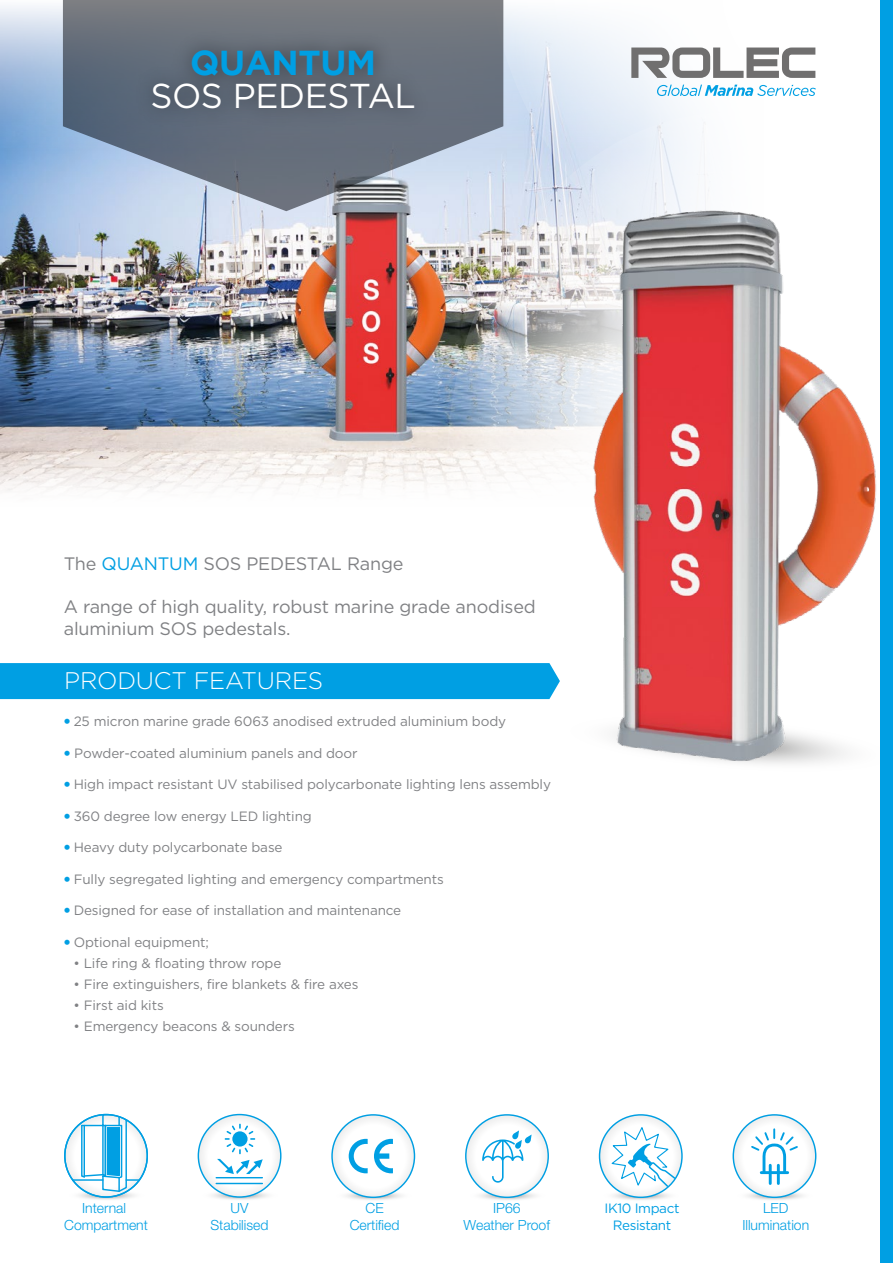
<style>
.page{position:relative;width:893px;height:1263px;background:#fff}
.page>*{position:absolute;margin:0;border:0;box-sizing:border-box;transform-origin:0 0}
.t1{font:34.5px "Gotham";letter-spacing:-.01em;color:#fff}
.t2{font:700 34.5px "Gotham";letter-spacing:-.01em;color:#009fe3}
.t3{font:300 24px "Gotham";letter-spacing:-.01em;color:#fff}
.t4{font:18px/21.6px "Gotham";letter-spacing:-.01em;color:#808184}
.t5{font:300 13.95px/16.8px "Helvetica Neue LT Pro";color:#009fe3;text-align:center}
.t6{font:13.5px "Gotham";letter-spacing:-.01em;color:#808184}
.t7{font:13.5px/16.5px "Gotham";letter-spacing:-.03em;color:#009fe3;text-align:center}
.s1{color:#009fe3}
.s2{font-weight:900;color:#009fe3}
</style>
<div class="page">
<img style="left:0;top:150px;width:446px;height:288px">
<svg style="left:0;top:438px;width:446px;height:35px"></svg>
<svg style="left:0;top:0;width:63px;height:150px;background:#abc4e3"></svg>
<div style="left:0;top:473px;width:865px;height:34px;background:linear-gradient(to bottom,#f5f2f0,#fff)"></div>
<svg style="left:446px;top:213px;width:435px;height:617px"></svg>
<svg style="left:489px;top:0;width:392px;height:349px"></svg>
<svg style="left:505px;top:711px;width:43px;height:64px"></svg>
<img style="left:548px;top:170px;width:333px;height:606px">
<div style="left:63px;top:0;width:440px;height:20px;background:#797c81"></div>
<div style="left:0;top:663px;width:560px;height:36px;background:#009fe3"></div>
<img style="left:56px;top:20px;width:455px;height:193px">
<svg style="left:320px;top:1189px;width:107px;height:12px"></svg>
<svg style="left:332px;top:1115px;width:82px;height:82px"></svg>
<svg style="left:349px;top:1139px;width:19px;height:34px"></svg>
<svg style="left:374px;top:1139px;width:19px;height:34px"></svg>
<svg style="left:186px;top:1189px;width:107px;height:12px"></svg>
<svg style="left:198px;top:1114px;width:83px;height:83px"></svg>
<hr style="left:216px;top:1183px;width:46px;height:1px;background:#009fe3">
<hr style="left:216px;top:1177px;width:46px;height:1px;background:#009fe3">
<svg style="left:217px;top:1124px;width:46px;height:50px"></svg>
<svg style="left:53px;top:1189px;width:106px;height:12px"></svg>
<svg style="left:65px;top:1114px;width:82px;height:83px"></svg>
<hr style="left:73px;top:1179px;width:30px;height:2px;background:#009fe3">
<svg style="left:80px;top:1114px;width:59px;height:79px"></svg>
<svg style="left:454px;top:1189px;width:106px;height:12px"></svg>
<svg style="left:466px;top:1115px;width:82px;height:82px"></svg>
<svg style="left:482px;top:1130px;width:50px;height:53px"></svg>
<svg style="left:721px;top:1189px;width:107px;height:12px"></svg>
<svg style="left:733px;top:1115px;width:83px;height:82px"></svg>
<hr style="left:769px;top:1165px;width:3px;height:18px;background:#009fe3">
<hr style="left:777px;top:1165px;width:3px;height:18px;background:#009fe3">
<svg style="left:749px;top:1129px;width:50px;height:46px"></svg>
<svg style="left:587px;top:1189px;width:107px;height:12px"></svg>
<svg style="left:599px;top:1115px;width:83px;height:82px"></svg>
<svg style="left:609px;top:1125px;width:73px;height:68px"></svg>
<svg style="left:657px;top:85px;width:159px;height:11px"></svg>
<svg style="left:631px;top:48px;width:184px;height:30px"></svg>
<div style="left:881px;top:0;width:12px;height:1263px;background:#009fe3"></div>
<h1 class="t2" style="left:190px;top:43px;width:188px">QUANTUM</h1>
<h1 class="t1" style="left:150px;top:74px;width:267px">SOS PEDESTAL</h1>
<h3 class="t4" style="left:64px;top:552px;width:341px">The <span class="s1">QUANTUM</span> SOS PEDESTAL Range</h3>
<h3 class="t4" style="left:64px;top:595px;width:473px">A range of high quality, robust marine grade anodised aluminium SOS pedestals.</h3>
<h2 class="t3" style="left:64px;top:666px;width:260px">PRODUCT FEATURES</h2>
<p class="t6" style="left:64px;top:713px;width:444px"><span class="s2">•</span> 25 micron marine grade 6063 anodised extruded aluminium body</p>
<p class="t6" style="left:64px;top:744px;width:295px"><span class="s2">•</span> Powder-coated aluminium panels and door</p>
<p class="t6" style="left:64px;top:776px;width:489px"><span class="s2">•</span> High impact resistant UV stabilised polycarbonate lighting lens assembly</p>
<p class="t6" style="left:64px;top:807px;width:250px"><span class="s2">•</span> 360 degree low energy LED lighting</p>
<p class="t6" style="left:64px;top:839px;width:220px"><span class="s2">•</span> Heavy duty polycarbonate base</p>
<p class="t6" style="left:64px;top:870px;width:382px"><span class="s2">•</span> Fully segregated lighting and emergency compartments</p>
<p class="t6" style="left:64px;top:902px;width:339px"><span class="s2">•</span> Designed for ease of installation and maintenance</p>
<p class="t6" style="left:64px;top:933px;width:147px"><span class="s2">•</span> Optional equipment;</p>
<p class="t6" style="left:74px;top:954px;width:209px">• Life ring &amp; floating throw rope</p>
<p class="t6" style="left:74px;top:975px;width:286px">• Fire extinguishers, fire blankets &amp; fire axes</p>
<p class="t6" style="left:74px;top:996px;width:92px">• First aid kits</p>
<p class="t6" style="left:74px;top:1017px;width:223px">• Emergency beacons &amp; sounders</p>
<p class="t5" style="left:64px;top:1199px;width:85px">Internal<br>Compartment</p>
<p class="t5" style="left:464px;top:1199px;width:88px">IP66<br>Weather Proof</p>
<p class="t5" style="left:742px;top:1199px;width:68px">LED<br>Illumination</p>
<p class="t5" style="left:210px;top:1199px;width:60px">UV<br>Stabilised</p>
<p class="t5" style="left:350px;top:1199px;width:51px">CE<br>Certified</p>
<p class="t7" style="left:605px;top:1200px;width:76px">IK10 Impact<br>Resistant</p>
</div>
